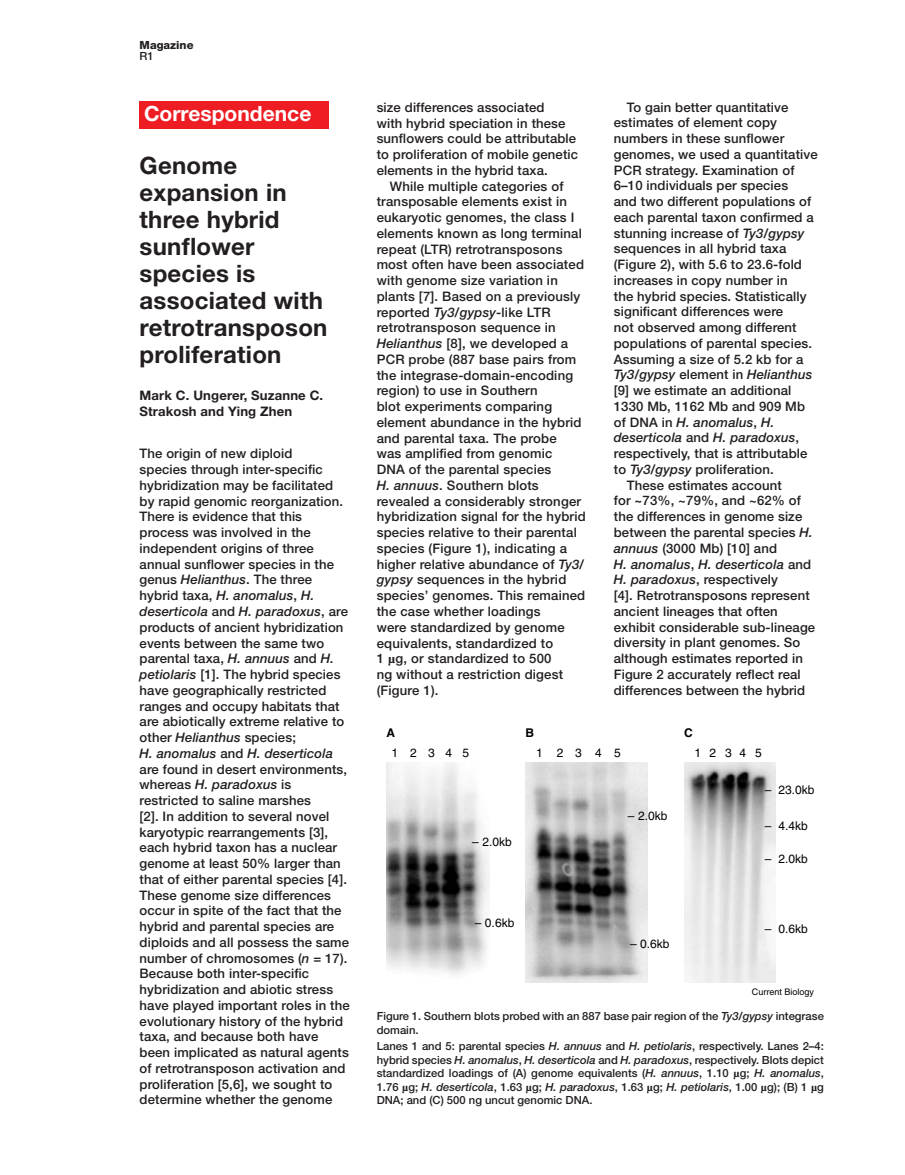
<style>
.page{position:relative;width:905px;height:1175px;background:#fff}
.page>*{position:absolute;margin:0;border:0;box-sizing:border-box;transform-origin:0 0}
.t1{font:700 24px/27px "Helvetica Neue";letter-spacing:.01em;color:#231f20}
.t2{font:700 21px "Helvetica Neue";color:#fff}
.t3{font:500 13.2px/15.8px "Helvetica Neue";letter-spacing:.01em;color:#231f20}
.t4{font:italic 500 13.2px "Helvetica Neue";letter-spacing:.01em;color:#231f20}
.t5{font:700 13.2px/15.8px "Helvetica Neue";letter-spacing:.01em;color:#231f20}
.t6{font:12px "Helvetica";color:#000}
.t7{font:700 12px "Helvetica";color:#000}
.t8{font:500 11.25px/13.5px "Helvetica Neue";color:#231f20}
.t9{font:800 11.25px "Helvetica Neue";color:#231f20}
.t10{font:9px "Helvetica";color:#000}
.s1{font-style:italic}
.s2{font-family:"Times";font-weight:700}
.s3{font-style:normal}
.s4{font-weight:700}
</style>
<div class="page">
<div style="left:140px;top:101px;width:189px;height:27px;background:#ee1d23"></div>
<img style="left:386px;top:762px;width:103px;height:213px">
<img style="left:525px;top:762px;width:123px;height:220px">
<img style="left:684px;top:762px;width:91px;height:220px">
<p class="t9" style="left:140px;top:41px;width:55px">Magazine</p>
<p class="t8" style="left:140px;top:51px;width:16px">R1</p>
<h2 class="t2" style="left:144px;top:106px;width:169px">Correspondence</h2>
<h1 class="t1" style="left:140px;top:154px;width:189px">Genome expansion in three hybrid sunflower species is associated with retrotransposon proliferation</h1>
<p class="t5" style="left:140px;top:389px;width:185px">Mark C. Ungerer, Suzanne C.<br>Strakosh and Ying Zhen</p>
<p class="t3" style="left:140px;top:447px;width:211px">The origin of new diploid<br>species through inter-specific hybridization may be facilitated by rapid genomic reorganization.<br>There is evidence that this process was involved in the independent origins of three annual sunflower species in the genus <span class="s1">Helianthus</span>. The three hybrid taxa, <span class="s1">H. anomalus</span>, <span class="s1">H. deserticola</span> and <span class="s1">H. paradoxus</span>, are products of ancient hybridization events between the same two parental taxa, <span class="s1">H. annuus</span> and <span class="s1">H. petiolaris</span> [1]. The hybrid species have geographically restricted ranges and occupy habitats that are abiotically extreme relative to other <span class="s1">Helianthus</span> species;<br><span class="s1">H. anomalus</span> and <span class="s1">H. deserticola </span>are found in desert environments, whereas <span class="s1">H. paradoxus</span> is restricted to saline marshes<br>[2]. In addition to several novel karyotypic rearrangements [3], each hybrid taxon has a nuclear genome at least 50% larger than that of either parental species [4].<br>These genome size differences occur in spite of the fact that the hybrid and parental species are diploids and all possess the same number of chromosomes (<span class="s1">n</span> = 17).<br>Because both inter-specific hybridization and abiotic stress have played important roles in the evolutionary history of the hybrid taxa, and because both have been implicated as natural agents of retrotransposon activation and proliferation [5,6], we sought to determine whether the genome</p>
<p class="t3" style="left:377px;top:100px;width:203px">size differences associated<br>with hybrid speciation in these sunflowers could be attributable to proliferation of mobile genetic elements in the hybrid taxa.</p>
<p class="t3" style="left:377px;top:179px;width:210px;text-indent:13px">While multiple categories of transposable elements exist in eukaryotic genomes, the class I elements known as long terminal repeat (LTR) retrotransposons most often have been associated with genome size variation in plants [7]. Based on a previously reported <span class="s1">Ty3/gypsy</span>-like LTR retrotransposon sequence in<br><span class="s1">Helianthus</span> [8], we developed a<br>PCR probe (887 base pairs from the integrase-domain-encoding region) to use in Southern<br>blot experiments comparing element abundance in the hybrid and parental taxa. The probe<br>was amplified from genomic<br>DNA of the parental species<br><span class="s1">H. annuus</span>. Southern blots revealed a considerably stronger hybridization signal for the hybrid species relative to their parental species (Figure 1), indicating a higher relative abundance of <span class="s1">Ty3/ gypsy</span> sequences in the hybrid species’ genomes. This remained the case whether loadings<br>were standardized by genome equivalents, standardized to<br>1 <span class="s2">µ</span>g, or standardized to 500<br>ng without a restriction digest (Figure 1).</p>
<p class="t3" style="left:627px;top:100px;width:163px">To gain better quantitative</p>
<p class="t3" style="left:614px;top:116px;width:165px">estimates of element copy</p>
<p class="t3" style="left:614px;top:132px;width:172px">numbers in these sunflower</p>
<p class="t3" style="left:614px;top:147px;width:205px">genomes, we used a quantitative</p>
<p class="t3" style="left:614px;top:163px;width:182px">PCR strategy. Examination of</p>
<p class="t3" style="left:614px;top:179px;width:176px">6–10 individuals per species</p>
<p class="t3" style="left:614px;top:195px;width:199px">and two different populations of</p>
<p class="t3" style="left:614px;top:210px;width:201px">each parental taxon confirmed a</p>
<p class="t3" style="left:614px;top:226px;width:192px">stunning increase of <span class="s1">Ty3/gypsy</span></p>
<p class="t3" style="left:614px;top:242px;width:174px">sequences in all hybrid taxa</p>
<p class="t3" style="left:614px;top:258px;width:190px">(Figure 2), with 5.6 to 23.6-fold</p>
<p class="t3" style="left:614px;top:273px;width:175px">increases in copy number in</p>
<p class="t3" style="left:614px;top:289px;width:194px">the hybrid species. Statistically</p>
<p class="t3" style="left:614px;top:305px;width:171px">significant differences were</p>
<p class="t3" style="left:614px;top:321px;width:184px">not observed among different</p>
<p class="t3" style="left:614px;top:336px;width:200px">populations of parental species.</p>
<p class="t3" style="left:614px;top:352px;width:191px">Assuming a size of 5.2 kb for a</p>
<p class="t4" style="left:614px;top:370px;width:200px">Ty3/gypsy <span class="s3">element in</span> Helianthus</p>
<p class="t3" style="left:614px;top:384px;width:179px">[9] we estimate an additional</p>
<p class="t3" style="left:614px;top:399px;width:193px">1330 Mb, 1162 Mb and 909 Mb</p>
<p class="t4" style="left:614px;top:417px;width:162px"><span class="s3">of DNA in</span> H. anomalus<span class="s3">,</span> H.</p>
<p class="t4" style="left:614px;top:433px;width:187px">deserticola <span class="s3">and</span> H. paradoxus<span class="s3">,</span></p>
<p class="t3" style="left:614px;top:447px;width:195px">respectively, that is attributable</p>
<p class="t3" style="left:614px;top:462px;width:161px">to <span class="s1">Ty3/gypsy</span> proliferation.</p>
<p class="t3" style="left:627px;top:478px;width:156px">These estimates account</p>
<p class="t3" style="left:614px;top:494px;width:189px">for <span class="s4">~</span>73%, ~79%, and ~62% of</p>
<p class="t3" style="left:614px;top:510px;width:190px">the differences in genome size</p>
<p class="t3" style="left:614px;top:525px;width:200px">between the parental species <span class="s1">H.</span></p>
<p class="t3" style="left:614px;top:541px;width:165px"><span class="s1">annuus</span> (3000 Mb) [10] and</p>
<p class="t4" style="left:614px;top:559px;width:199px">H. anomalus<span class="s3">,</span> H. deserticola <span class="s3">and</span></p>
<p class="t3" style="left:614px;top:573px;width:166px"><span class="s1">H. paradoxus</span>, respectively</p>
<p class="t3" style="left:614px;top:588px;width:197px">[4]. Retrotransposons represent</p>
<p class="t3" style="left:614px;top:604px;width:165px">ancient lineages that often</p>
<p class="t3" style="left:614px;top:620px;width:203px">exhibit considerable sub-lineage</p>
<p class="t3" style="left:614px;top:636px;width:188px">diversity in plant genomes. So</p>
<p class="t3" style="left:614px;top:651px;width:191px">although estimates reported in</p>
<p class="t3" style="left:614px;top:667px;width:188px">Figure 2 accurately reflect real</p>
<p class="t3" style="left:614px;top:683px;width:193px">differences between the hybrid</p>
<p class="t7" style="left:386px;top:729px;width:10px">A</p>
<p class="t7" style="left:525px;top:729px;width:10px">B</p>
<p class="t7" style="left:684px;top:729px;width:10px">C</p>
<p class="t6" style="left:391px;top:748px;width:8px">1</p>
<p class="t6" style="left:614px;top:748px;width:8px">5</p>
<p class="t6" style="left:410px;top:748px;width:61px">2345</p>
<p class="t6" style="left:536px;top:748px;width:8px">1</p>
<p class="t6" style="left:755px;top:748px;width:8px">5</p>
<p class="t6" style="left:557px;top:748px;width:46px">234</p>
<p class="t6" style="left:694px;top:748px;width:53px">1234</p>
<p class="t6" style="left:472px;top:837px;width:41px">– 2.0kb</p>
<p class="t6" style="left:475px;top:918px;width:41px">– 0.6kb</p>
<p class="t6" style="left:627px;top:811px;width:41px">– 2.0kb</p>
<p class="t6" style="left:630px;top:939px;width:41px">– 0.6kb</p>
<p class="t6" style="left:764px;top:785px;width:51px">– 23.0kb</p>
<p class="t6" style="left:764px;top:821px;width:44px">– 4.4kb</p>
<p class="t6" style="left:764px;top:854px;width:44px">– 2.0kb</p>
<p class="t6" style="left:764px;top:924px;width:44px">– 0.6kb</p>
<p class="t10" style="left:751px;top:988px;width:64px">Current Biology</p>
<p class="t8" style="left:377px;top:1010px;width:448px">Figure 1. Southern blots probed with an 887 base pair region of the <span class="s1">Ty3/gypsy</span> integrase domain.</p>
<p class="t8" style="left:376px;top:1040px;width:449px;text-align:justify">Lanes 1 and 5: parental species <span class="s1">H. annuus</span> and <span class="s1">H. petiolaris</span>, respectively. Lanes 2–4: hybrid species <span class="s1">H. anomalus</span>, <span class="s1">H. deserticola</span> and <span class="s1">H. paradoxus</span>, respectively. Blots depict standardized loadings of (A) genome equivalents (<span class="s1">H. annuus</span>, 1.10 <span class="s2">µ</span>g; <span class="s1">H. anomalus</span>, 1.76 <span class="s2">µ</span>g; <span class="s1">H. deserticola</span>, 1.63 <span class="s2">µ</span>g; <span class="s1">H. paradoxus</span>, 1.63 <span class="s2">µ</span>g; <span class="s1">H. petiolaris</span>, 1.00 <span class="s2">µ</span>g); (B) 1 <span class="s2">µ</span>g DNA; and (C) 500 ng uncut genomic DNA.</p>
</div>
